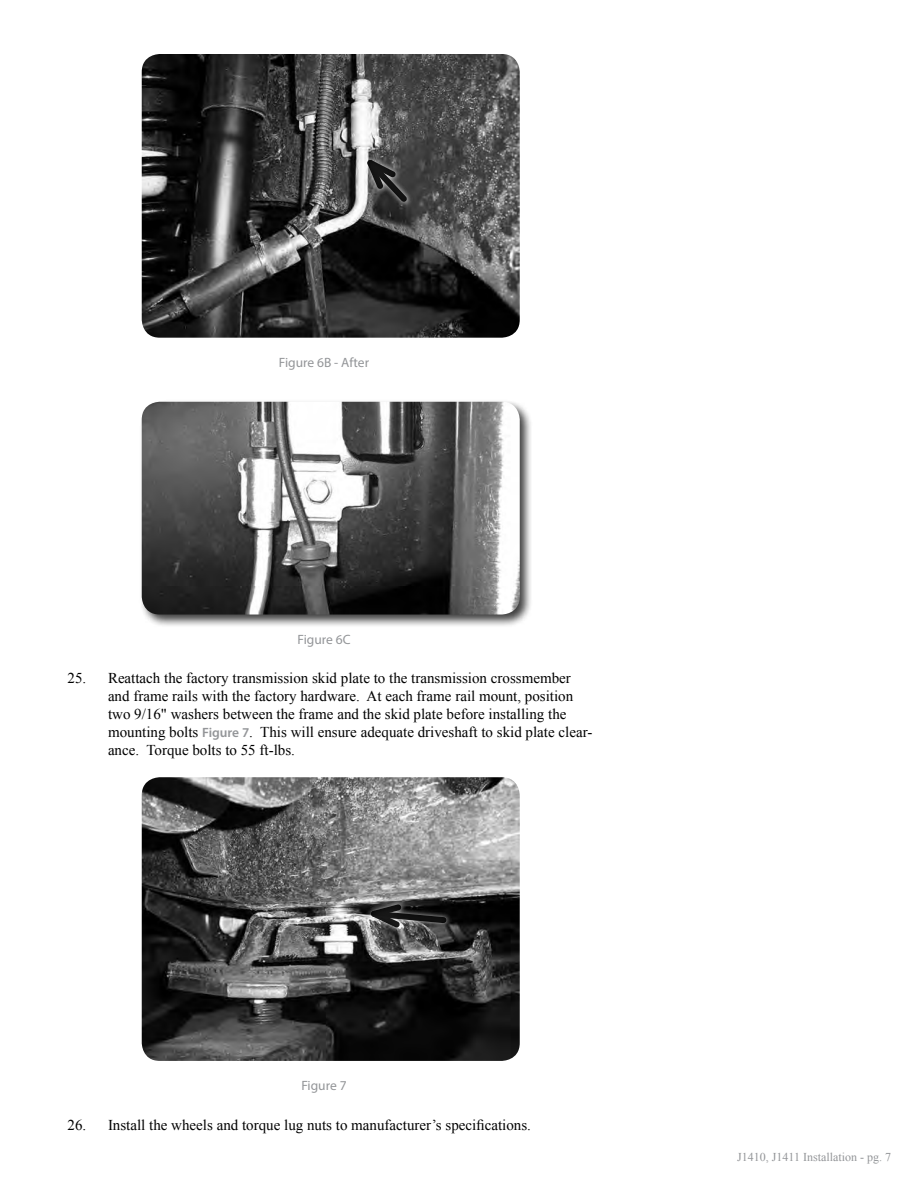
<style>
.page{position:relative;width:918px;height:1188px;background:#fff}
.page>*{position:absolute;margin:0;border:0;box-sizing:border-box;transform-origin:0 0}
.t1{font:15px/18px "Times New Roman";color:#000}
.t2{font:13.5px "Myriad Pro";color:#939598}
.t3{font:12px "Times New Roman";color:#939598}
.s1{font-family:"Myriad Pro";font-weight:600;font-size:13.5px;color:#939598}
</style>
<div class="page">
<img style="left:142px;top:54px;width:378px;height:284px">
<div style="left:362px;top:155px;width:51px;height:53px;background:#fff;opacity:.9"></div>
<svg style="left:358px;top:150px;width:54px;height:57px"></svg>
<div style="left:139px;top:399px;width:394px;height:229px;background:#000;opacity:.75"></div>
<img style="left:142px;top:402px;width:378px;height:213px">
<img style="left:142px;top:777px;width:378px;height:284px">
<div style="left:366px;top:899px;width:87px;height:34px;background:#fff;opacity:.9"></div>
<svg style="left:358px;top:900px;width:92px;height:32px"></svg>
<p class="t2" style="left:279px;top:354px;width:92px">Figure 6B - After</p>
<p class="t2" style="left:297px;top:631px;width:55px">Figure 6C</p>
<p class="t1" style="left:108px;top:669px;width:486px;text-indent:-40px">25. Reattach the factory transmission skid plate to the transmission crossmember and frame rails with the factory hardware. At each frame rail mount, position two 9/16" washers between the frame and the skid plate before installing the mounting bolts <span class="s1">Figure 7</span>. This will ensure adequate driveshaft to skid plate clear&shy;ance. Torque bolts to 55 ft-lbs.</p>
<p class="t2" style="left:301px;top:1077px;width:47px">Figure 7</p>
<p class="t1" style="left:68px;top:1115px;width:465px">26. Install the wheels and torque lug nuts to manufacturer’s specifications.</p>
<p class="t3" style="left:737px;top:1149px;width:155px">J1410, J1411 Installation - pg. 7</p>
</div>
